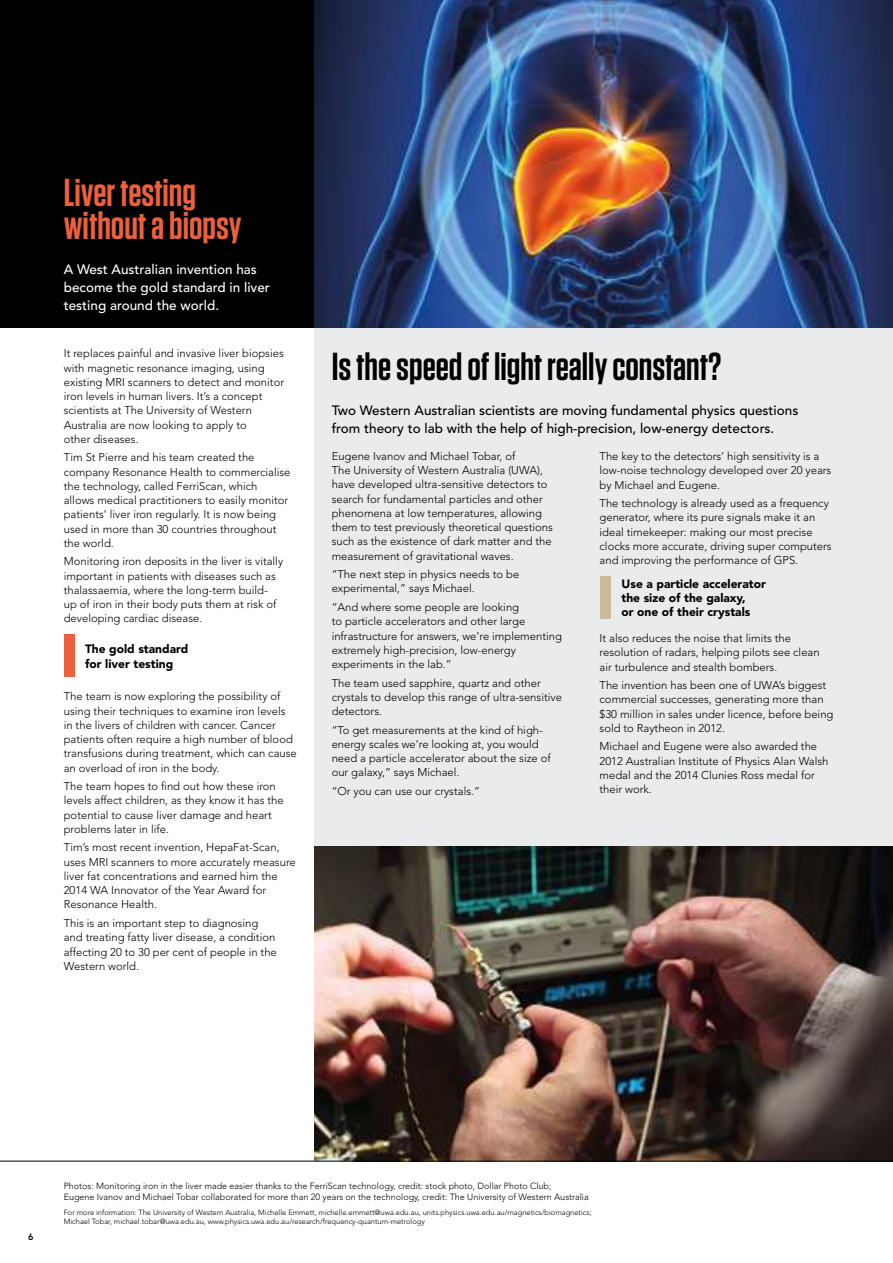
<style>
.page{position:relative;width:893px;height:1263px;background:#fff}
.page>*{position:absolute;margin:0;border:0;box-sizing:border-box;transform-origin:0 0}
.t1{font:600 39px "Tungsten";color:#000}
.t2{font:600 39px/33px "Tungsten";color:#ec613b}
.t3{font:500 13.5px/18px "Avenir";color:#000}
.t4{font:500 13.5px/18px "Avenir";color:#fff}
.t5{font:900 12px/14.2px "Avenir";color:#000}
.t6{font:300 11.25px/14.2px "Avenir";color:#000}
.t7{font:300 9px/10.5px "Avenir";color:#000}
.t8{font:800 9px "Avenir";color:#000}
.t9{font:300 7.5px/9px "Avenir";color:#000}
</style>
<div class="page">
<div style="left:315px;top:327px;width:578px;height:519px;background:#eaebed"></div>
<div style="left:0;top:0;width:893px;height:327px;background:#000"></div>
<img style="left:315px;top:0;width:578px;height:327px">
<img style="left:315px;top:847px;width:578px;height:314px">
<div style="left:64px;top:635px;width:10px;height:42px;background:#ec613b"></div>
<div style="left:600px;top:576px;width:11px;height:43px;background:#caba98"></div>
<hr style="left:0;top:1161px;width:893px;height:1px;background:#000">
<h1 class="t2" style="left:64px;top:177px;width:179px">Liver testing without a biopsy</h1>
<p class="t4" style="left:64px;top:261px;width:208px">A West Australian invention has become the gold standard in liver testing around the world.</p>
<p class="t6" style="left:64px;top:347px;width:222px">It replaces painful and invasive liver biopsies with magnetic resonance imaging, using existing MRI scanners to detect and monitor iron levels in human livers. It’s a concept scientists at The University of Western Australia are now looking to apply to<br>other diseases.</p>
<p class="t6" style="left:64px;top:451px;width:228px">Tim St Pierre and his team created the company Resonance Health to commercialise the technology, called FerriScan, which allows medical practitioners to easily monitor patients’ liver iron regularly. It is now being used in more than 30 countries throughout the world.</p>
<p class="t6" style="left:64px;top:555px;width:221px">Monitoring iron deposits in the liver is vitally important in patients with diseases such as thalassaemia, where the long-term build&shy;up of iron in their body puts them at risk of developing cardiac disease.</p>
<p class="t5" style="left:85px;top:643px;width:105px">The gold standard for liver testing</p>
<p class="t6" style="left:64px;top:690px;width:235px">The team is now exploring the possibility of using their techniques to examine iron levels in the livers of children with cancer. Cancer patients often require a high number of blood transfusions during treatment, which can cause an overload of iron in the body.</p>
<p class="t6" style="left:64px;top:780px;width:221px">The team hopes to find out how these iron levels affect children, as they know it has the potential to cause liver damage and heart problems later in life.</p>
<p class="t6" style="left:64px;top:841px;width:234px">Tim’s most recent invention, HepaFat-Scan, uses MRI scanners to more accurately measure liver fat concentrations and earned him the 2014 WA Innovator of the Year Award for Resonance Health.</p>
<p class="t6" style="left:64px;top:917px;width:215px">This is an important step to diagnosing and treating fatty liver disease, a condition affecting 20 to 30 per cent of people in the Western world.</p>
<h1 class="t1" style="left:332px;top:349px;width:391px">Is the speed of light really constant?</h1>
<p class="t3" style="left:332px;top:403px;width:468px">Two Western Australian scientists are moving fundamental physics questions from theory to lab with the help of high-precision, low-energy detectors.</p>
<p class="t6" style="left:332px;top:450px;width:223px">Eugene Ivanov and Michael Tobar, of<br>The University of Western Australia (UWA), have developed ultra-sensitive detectors to search for fundamental particles and other phenomena at low temperatures, allowing them to test previously theoretical questions such as the existence of dark matter and the measurement of gravitational waves.</p>
<p class="t6" style="left:332px;top:568px;width:189px">“The next step in physics needs to be experimental,” says Michael.</p>
<p class="t6" style="left:332px;top:601px;width:232px">“And where some people are looking<br>to particle accelerators and other large infrastructure for answers, we’re implementing extremely high-precision, low-energy experiments in the lab.”</p>
<p class="t6" style="left:332px;top:676px;width:232px">The team used sapphire, quartz and other crystals to develop this range of ultra-sensitive detectors.</p>
<p class="t6" style="left:332px;top:723px;width:221px">“To get measurements at the kind of high&shy;energy scales we’re looking at, you would need a particle accelerator about the size of our galaxy,” says Michael.</p>
<p class="t6" style="left:332px;top:785px;width:150px">“Or you can use our crystals.”</p>
<p class="t6" style="left:600px;top:450px;width:233px">The key to the detectors’ high sensitivity is a low-noise technology developed over 20 years by Michael and Eugene.</p>
<p class="t6" style="left:600px;top:497px;width:234px">The technology is already used as a frequency generator, where its pure signals make it an ideal timekeeper: making our most precise clocks more accurate, driving super computers and improving the performance of GPS.</p>
<p class="t5" style="left:621px;top:577px;width:146px">Use a particle accelerator the size of the galaxy,<br>or one of their crystals</p>
<p class="t6" style="left:600px;top:632px;width:222px">It also reduces the noise that limits the resolution of radars, helping pilots see clean air turbulence and stealth bombers.</p>
<p class="t6" style="left:600px;top:679px;width:235px">The invention has been one of UWA’s biggest commercial successes, generating more than $30 million in sales under licence, before being sold to Raytheon in 2012.</p>
<p class="t6" style="left:600px;top:740px;width:230px">Michael and Eugene were also awarded the 2012 Australian Institute of Physics Alan Walsh medal and the 2014 Clunies Ross medal for their work.</p>
<p class="t8" style="left:28px;top:1233px;width:7px">6</p>
<p class="t7" style="left:64px;top:1181px;width:526px">Photos: Monitoring iron in the liver made easier thanks to the FerriScan technology, credit: stock photo, Dollar Photo Club;<br>Eugene Ivanov and Michael Tobar collaborated for more than 20 years on the technology, credit: The University of Western Australia</p>
<p class="t9" style="left:64px;top:1208px;width:529px">For more information: The University of Western Australia, Michelle Emmett, michelle.emmett@uwa.edu.au, units.physics.uwa.edu.au/magnetics/biomagnetics;<br>Michael Tobar, michael.tobar@uwa.edu.au, www.physics.uwa.edu.au/research/frequency-quantum-metrology</p>
</div>
